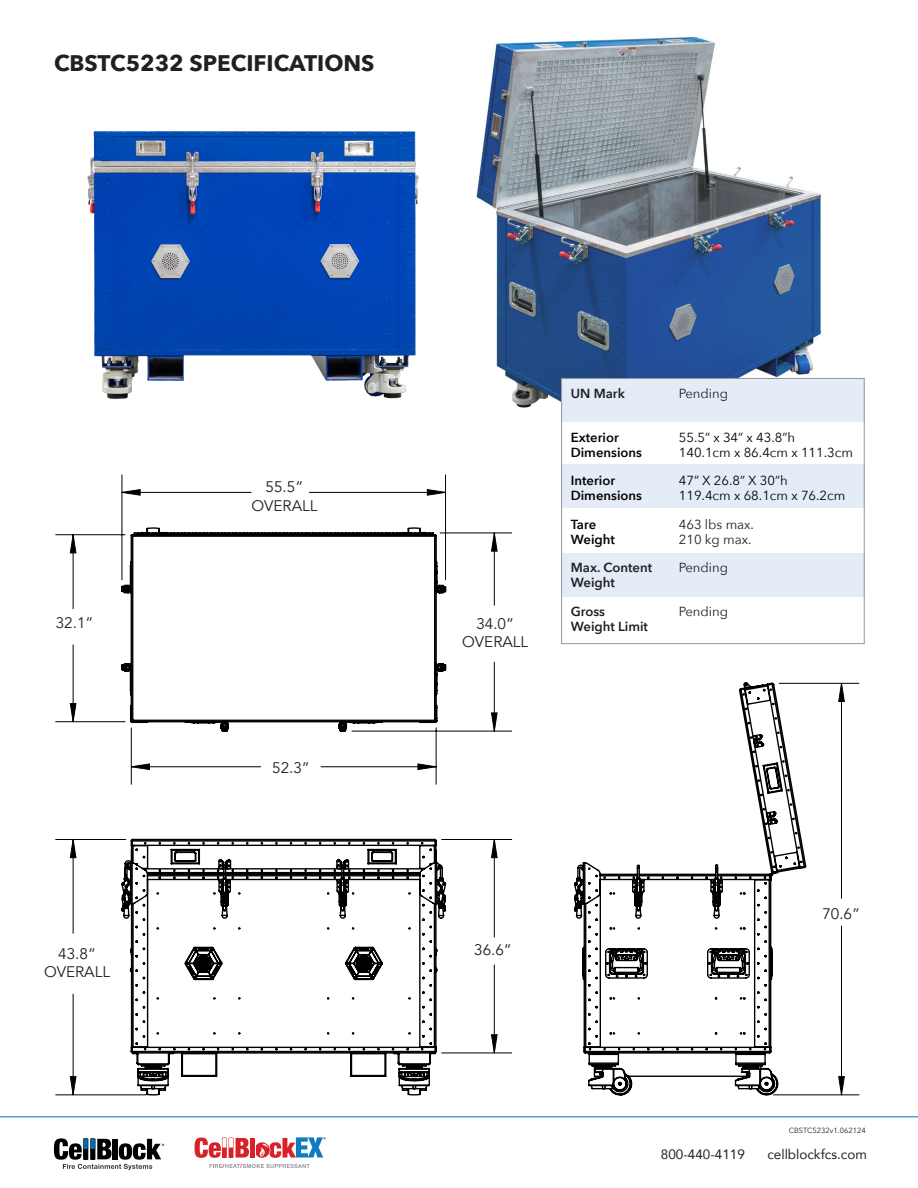
<style>
.page{position:relative;width:918px;height:1188px;background:#fff}
.page>*{position:absolute;margin:0;border:0;box-sizing:border-box;transform-origin:0 0}
.t1{font:700 22.5px "Avenir Next";color:#231f20}
.t2{font:15.3px "Avenir";color:#231f20}
.t3{font:13.5px "Avenir";color:#231f20}
.t4{font:13.2px "Avenir Next";color:#040503}
.t5{font:600 13.2px "Avenir Next";color:#040503}
.t6{font:13.2px "Avenir Next";color:#231f20}
.t7{font:600 13.2px "Avenir Next";color:#231f20}
.t8{font:7.5px "Avenir Next";color:#231f20}
.t9{font:700 5.55px "Helvetica Neue";color:#da2128}
.t10{font:500 5.25px "Avenir Next";color:#231f20}
</style>
<div class="page">
<svg style="left:54px;top:1138px;width:110px;height:32px"></svg>
<svg style="left:254px;top:1142px;width:16px;height:16px"></svg>
<svg style="left:209px;top:1164px;width:101px;height:4px"></svg>
<div style="left:251px;top:1138px;width:5px;height:20px;background:#fff"></div>
<svg style="left:195px;top:1137px;width:54px;height:21px"></svg>
<svg style="left:259px;top:1137px;width:64px;height:21px"></svg>
<div style="left:250px;top:1138px;width:5px;height:20px;background:#da2128"></div>
<hr style="left:0;top:1116px;width:918px;height:1px;background:#006db6">
<hr style="left:56px;top:839px;width:70px;height:1px;background:#000">
<hr style="left:56px;top:1094px;width:90px;height:1px;background:#000">
<hr style="left:779px;top:683px;width:80px;height:1px;background:#000">
<hr style="left:774px;top:1094px;width:85px;height:1px;background:#000">
<hr style="left:121px;top:475px;width:1px;height:105px;background:#000">
<hr style="left:445px;top:475px;width:1px;height:105px;background:#000">
<hr style="left:56px;top:534px;width:69px;height:1px;background:#000">
<hr style="left:56px;top:721px;width:69px;height:1px;background:#000">
<svg style="left:70px;top:490px;width:774px;height:605px"></svg>
<svg style="left:120px;top:835px;width:327px;height:261px"></svg>
<svg style="left:573px;top:681px;width:234px;height:415px"></svg>
<svg style="left:120px;top:527px;width:327px;height:206px"></svg>
<img style="left:461px;top:36px;width:360px;height:476px">
<img style="left:87px;top:131px;width:332px;height:268px">
<div style="left:561px;top:378px;width:303px;height:266px;background:#fff"></div>
<div style="left:561px;top:378px;width:303px;height:43px;background:#e3ecf7"></div>
<div style="left:561px;top:553px;width:303px;height:44px;background:#e3ecf7"></div>
<div style="left:561px;top:465px;width:303px;height:43px;background:#e3ecf7"></div>
<div style="left:561px;top:378px;width:304px;height:266px;border:1px solid #949699"></div>
<p class="t1" style="left:54px;top:43px;width:322px">CBSTC5232 SPECIFICATIONS</p>
<p class="t2" style="left:56px;top:614px;width:39px">32.1”</p>
<p class="t2" style="left:266px;top:478px;width:39px">55.5”</p>
<p class="t2" style="left:251px;top:496px;width:67px">OVERALL</p>
<p class="t2" style="left:272px;top:758px;width:39px">52.3”</p>
<p class="t2" style="left:476px;top:614px;width:39px">34.0”</p>
<p class="t2" style="left:462px;top:633px;width:67px">OVERALL</p>
<p class="t7" style="left:571px;top:382px;width:56px">UN Mark</p>
<p class="t6" style="left:679px;top:382px;width:51px">Pending</p>
<p class="t5" style="left:571px;top:426px;width:50px">Exterior</p>
<p class="t4" style="left:679px;top:426px;width:118px">55.5” x 34” x 43.8”h</p>
<p class="t5" style="left:571px;top:441px;width:73px">Dimensions</p>
<p class="t4" style="left:679px;top:441px;width:176px">140.1cm x 86.4cm x 111.3cm</p>
<p class="t5" style="left:571px;top:469px;width:46px">Interior</p>
<p class="t4" style="left:679px;top:469px;width:111px">47” X 26.8” X 30”h</p>
<p class="t5" style="left:571px;top:484px;width:73px">Dimensions</p>
<p class="t4" style="left:679px;top:484px;width:168px">119.4cm x 68.1cm x 76.2cm</p>
<p class="t5" style="left:571px;top:513px;width:27px">Tare</p>
<p class="t6" style="left:679px;top:513px;width:77px">463 lbs max.</p>
<p class="t5" style="left:571px;top:528px;width:46px">Weight</p>
<p class="t6" style="left:679px;top:528px;width:74px">210 kg max.</p>
<p class="t7" style="left:571px;top:556px;width:83px">Max. Content</p>
<p class="t6" style="left:679px;top:556px;width:51px">Pending</p>
<p class="t7" style="left:571px;top:571px;width:46px">Weight</p>
<p class="t7" style="left:571px;top:600px;width:36px">Gross</p>
<p class="t6" style="left:679px;top:600px;width:51px">Pending</p>
<p class="t7" style="left:571px;top:615px;width:79px">Weight Limit</p>
<p class="t2" style="left:58px;top:944px;width:39px">43.8”</p>
<p class="t2" style="left:474px;top:941px;width:39px">36.6”</p>
<p class="t2" style="left:44px;top:963px;width:67px">OVERALL</p>
<p class="t2" style="left:822px;top:904px;width:39px">70.6”</p>
<p class="t9" style="left:223px;top:1162px;width:4px">/</p>
<p class="t9" style="left:240px;top:1162px;width:4px">/</p>
<p class="t10" style="left:323px;top:1135px;width:5px">®</p>
<p class="t8" style="left:789px;top:1124px;width:79px">CBSTC5232v1.062124</p>
<p class="t3" style="left:661px;top:1144px;width:86px">800-440-4119</p>
<p class="t3" style="left:767px;top:1144px;width:101px">cellblockfcs.com</p>
</div>
